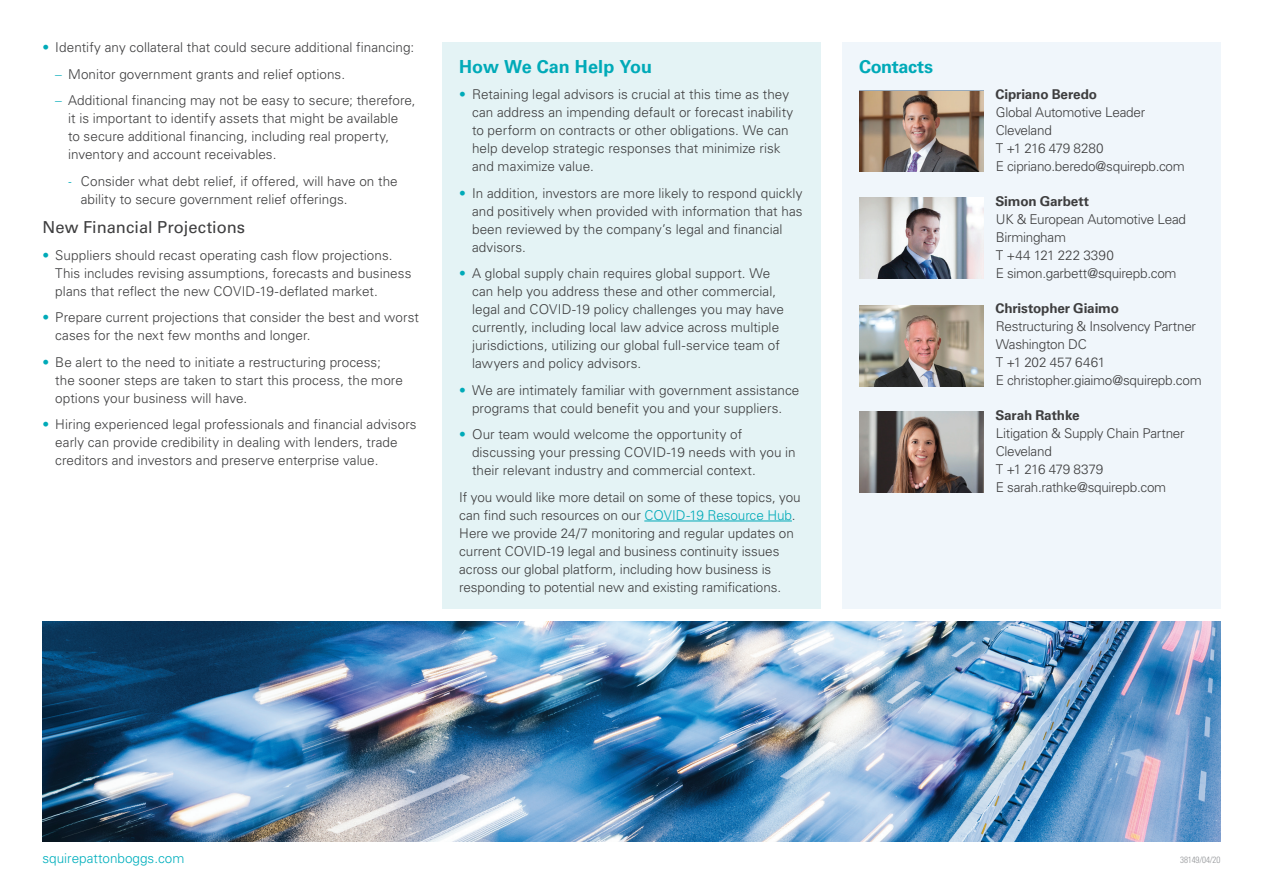
<style>
.page{position:relative;width:1263px;height:893px;background:#fff}
.page>*{position:absolute;margin:0;border:0;box-sizing:border-box;transform-origin:0 0}
.t1{font:700 18px "Univers LTCYR 65";letter-spacing:-.01em;color:#00aab8}
.t2{font:16.5px "Univers LTCYR 55 Roman";color:#3e3e3f}
.t3{font:300 13.5px/18px "Univers LTCYR 45";letter-spacing:.005em;color:#3e3e3f}
.t4{font:300 13.5px/18px "Univers LTCYR 45";letter-spacing:-.02em;color:#3e3e3f}
.t5{font:700 13.5px "Univers LTCYR 65";letter-spacing:-.01em;color:#3e3e3f}
.t6{font:300 13.5px "Univers LTCYR 45";color:#00afbd}
.t7{font:9px "Univers LTCYR 47 Light Cond";letter-spacing:-.02em;color:#939598}
.s1{color:#00aab8}
.s2{font-family:"Univers LTCYR 47 Light Cond";font-weight:400;color:#00aab8}
</style>
<div class="page">
<div style="left:842px;top:43px;width:378px;height:566px;background:#f0f6fb"></div>
<img style="left:859px;top:91px;width:124px;height:81px">
<img style="left:859px;top:198px;width:124px;height:81px">
<img style="left:859px;top:306px;width:124px;height:81px">
<img style="left:859px;top:411px;width:124px;height:81px">
<img style="left:43px;top:621px;width:1177px;height:221px">
<div style="left:442px;top:43px;width:379px;height:566px;background:#e4f3f5"></div>
<hr style="left:644px;top:521px;width:148px;height:1px;background:#00aab8">
<p class="t3" style="left:43px;top:38px;width:373px"><span class="s1">•</span> Identify any collateral that could secure additional financing:</p>
<p class="t3" style="left:55px;top:65px;width:291px"><span class="s2">–</span> Monitor government grants and relief options.</p>
<p class="t3" style="left:68px;top:91px;width:349px;text-indent:-13px"><span class="s2">–</span> Additional financing may not be easy to secure; therefore, it is important to identify assets that might be available<br>to secure additional financing, including real property, inventory and account receivables.</p>
<p class="t3" style="left:81px;top:172px;width:318px;text-indent:-13px"><span class="s2">-</span> Consider what debt relief, if offered, will have on the ability to secure government relief offerings.</p>
<p class="t2" style="left:43px;top:216px;width:204px">New Financial Projections</p>
<p class="t3" style="left:55px;top:246px;width:358px;text-indent:-13px"><span class="s1">•</span> Suppliers should recast operating cash flow projections.<br>This includes revising assumptions, forecasts and business plans that reflect the new COVID-19-deflated market.</p>
<p class="t3" style="left:55px;top:308px;width:365px;text-indent:-13px"><span class="s1">•</span> Prepare current projections that consider the best and worst cases for the next few months and longer.</p>
<p class="t3" style="left:55px;top:353px;width:349px;text-indent:-13px"><span class="s1">•</span> Be alert to the need to initiate a restructuring process; the sooner steps are taken to start this process, the more options your business will have.</p>
<p class="t3" style="left:55px;top:415px;width:363px;text-indent:-13px"><span class="s1">•</span> Hiring experienced legal professionals and financial advisors early can provide credibility in dealing with lenders, trade creditors and investors and preserve enterprise value.</p>
<h1 class="t1" style="left:459px;top:54px;width:194px">How We Can Help You</h1>
<p class="t3" style="left:472px;top:85px;width:323px;text-indent:-13px"><span class="s1">•</span> Retaining legal advisors is crucial at this time as they can address an impending default or forecast inability to perform on contracts or other obligations. We can help develop strategic responses that minimize risk and maximize value.</p>
<p class="t3" style="left:472px;top:183px;width:332px;text-indent:-13px"><span class="s1">•</span> In addition, investors are more likely to respond quickly and positively when provided with information that has been reviewed by the company’s legal and financial advisors.</p>
<p class="t3" style="left:472px;top:264px;width:314px;text-indent:-13px"><span class="s1">•</span> A global supply chain requires global support. We can help you address these and other commercial, legal and COVID-19 policy challenges you may have currently, including local law advice across multiple jurisdictions, utilizing our global full-service team of lawyers and policy advisors.</p>
<p class="t3" style="left:459px;top:380px;width:342px;text-align:center"><span class="s1">•</span> We are intimately familiar with government assistance programs that could benefit you and your suppliers.</p>
<p class="t3" style="left:472px;top:425px;width:325px;text-indent:-13px"><span class="s1">•</span> Our team would welcome the opportunity of discussing your pressing COVID-19 needs with you in their relevant industry and commercial context.</p>
<p class="t3" style="left:459px;top:487px;width:343px">If you would like more detail on some of these topics, you can find such resources on our <span class="s1">COVID-19 Resource Hub</span>.<br>Here we provide 24/7 monitoring and regular updates on current COVID-19 legal and business continuity issues across our global platform, including how business is responding to potential new and existing ramifications.</p>
<h1 class="t1" style="left:859px;top:54px;width:76px">Contacts</h1>
<p class="t5" style="left:995px;top:85px;width:103px">Cipriano Beredo</p>
<p class="t4" style="left:996px;top:103px;width:191px">Global Automotive Leader<br>Cleveland<br>T +1 216 479 8280<br>E cipriano.beredo@squirepb.com</p>
<p class="t5" style="left:995px;top:192px;width:95px">Simon Garbett</p>
<p class="t4" style="left:996px;top:210px;width:192px">UK &amp; European Automotive Lead<br>Birmingham<br>T +44 121 222 3390<br>E simon.garbett@squirepb.com</p>
<p class="t5" style="left:995px;top:299px;width:125px">Christopher Giaimo</p>
<p class="t4" style="left:996px;top:317px;width:207px">Restructuring &amp; Insolvency Partner<br>Washington DC<br>T +1 202 457 6461<br>E christopher.giaimo@squirepb.com</p>
<p class="t5" style="left:995px;top:406px;width:86px">Sarah Rathke</p>
<p class="t4" style="left:996px;top:424px;width:190px">Litigation &amp; Supply Chain Partner<br>Cleveland<br>T +1 216 479 8379<br>E sarah.rathke@squirepb.com</p>
<p class="t6" style="left:43px;top:850px;width:143px">squirepattonboggs.com</p>
<p class="t7" style="left:1180px;top:854px;width:42px">38149/04/20</p>
</div>
